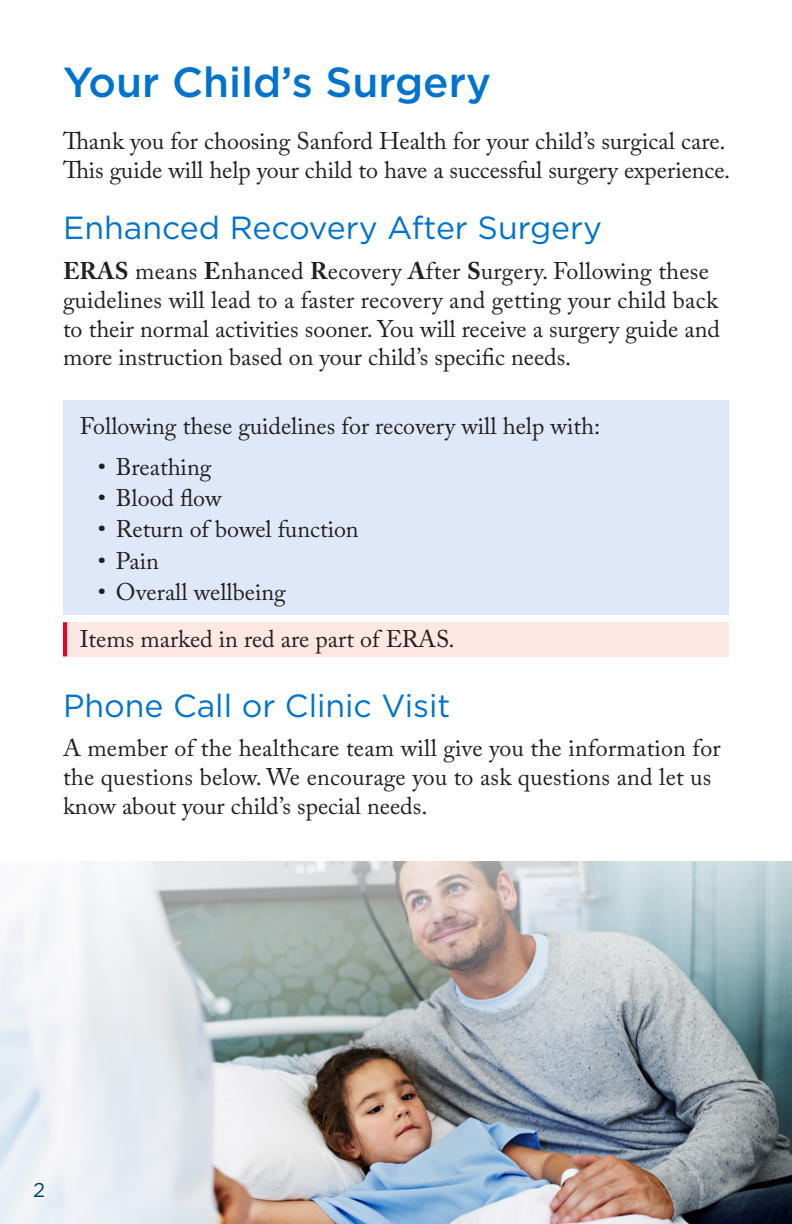
<style>
.page{position:relative;width:792px;height:1224px;background:#fff}
.page>*{position:absolute;margin:0;border:0;box-sizing:border-box;transform-origin:0 0}
.Header_1__Navy{font:500 42px "Gotham";color:#0073ce}
.Header_2__Navy{font:32px "Gotham";color:#0073ce}
.Body_Copy{font:24px/28.8px "Adobe Caslon Pro";color:#231f20}
.Header_1__Navy-2{font:20px "Gotham";color:#003d71}
.s1{font-weight:700}
</style>
<div class="page">
<div style="left:63px;top:622px;width:666px;height:34px;background:#ffe7e3"></div>
<div style="left:63px;top:400px;width:666px;height:215px;background:#dfe8f8"></div>
<hr style="left:63px;top:622px;width:4px;height:34px;background:#ef0027">
<img style="left:0;top:861px;width:792px;height:363px">
<p class="Header_1__Navy" style="left:63px;top:54px;width:430px">Your Child’s Surgery</p>
<p class="Body_Copy" style="left:63px;top:126px;width:669px">Thank you for choosing Sanford Health for your child’s surgical care.<br>This guide will help your child to have a successful surgery experience.</p>
<p class="Header_2__Navy" style="left:63px;top:208px;width:541px">Enhanced Recovery After Surgery</p>
<p class="Body_Copy" style="left:63px;top:256px;width:659px"><span class="s1">ERAS</span> means <span class="s1">E</span>nhanced <span class="s1">R</span>ecovery <span class="s1">A</span>fter <span class="s1">S</span>urgery. Following these guidelines will lead to a faster recovery and getting your child back to their normal activities sooner. You will receive a surgery guide and more instruction based on your child’s specific needs.</p>
<p class="Body_Copy" style="left:80px;top:411px;width:522px">Following these guidelines for recovery will help with:</p>
<p class="Body_Copy" style="left:98px;top:452px;width:115px">• Breathing</p>
<p class="Body_Copy" style="left:98px;top:483px;width:125px">• Blood flow</p>
<p class="Body_Copy" style="left:98px;top:515px;width:262px">• Return of bowel function</p>
<p class="Body_Copy" style="left:98px;top:546px;width:63px">• Pain</p>
<p class="Body_Copy" style="left:98px;top:577px;width:190px">• Overall wellbeing</p>
<p class="Body_Copy" style="left:80px;top:624px;width:376px">Items marked in red are part of ERAS.</p>
<p class="Header_2__Navy" style="left:63px;top:685px;width:389px">Phone Call or Clinic Visit</p>
<p class="Body_Copy" style="left:63px;top:734px;width:659px">A member of the healthcare team will give you the information for the questions below. We encourage you to ask questions and let us know about your child’s special needs.</p>
<p class="Header_1__Navy-2" style="left:33px;top:1177px;width:13px">2</p>
</div>
